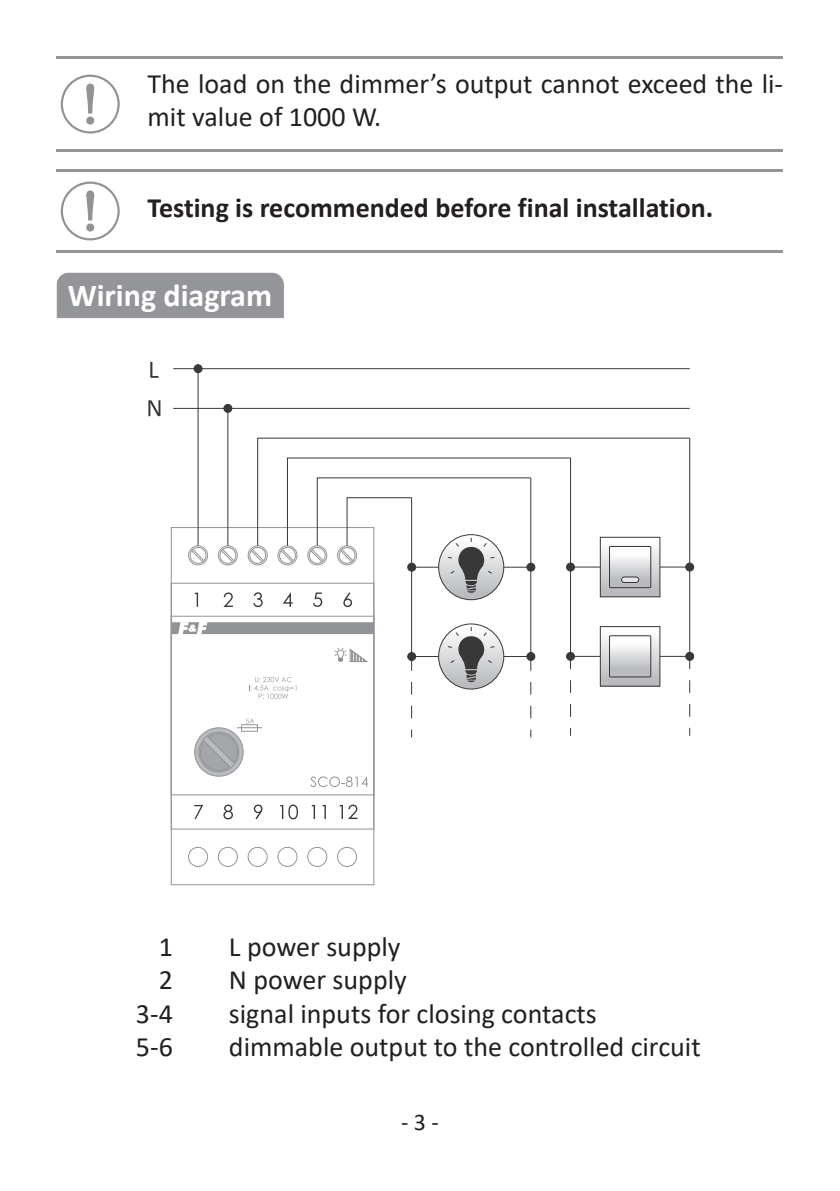
<style>
.page{position:relative;width:840px;height:1191px;background:#fff}
.page>*{position:absolute;margin:0;border:0;box-sizing:border-box;transform-origin:0 0}
.t1{font:700 32px "Calibri";color:#fff}
.t2{font:28px/33.6px "Calibri";color:#231f20}
.t3{font:700 28px "Calibri";color:#231f20}
.t4{font:24px "Calibri";color:#231f20}
</style>
<div class="page">
<hr style="left:57px;top:57px;width:725px;height:2px;background:#939598">
<hr style="left:57px;top:149px;width:725px;height:2px;background:#939598">
<hr style="left:57px;top:169px;width:725px;height:2px;background:#939598">
<hr style="left:57px;top:251px;width:725px;height:2px;background:#939598">
<div style="left:171px;top:616px;width:203px;height:179px;border:1px solid #919396"></div>
<svg style="left:171px;top:622px;width:202px;height:12px;background:#9b9d9f"></svg>
<svg style="left:254px;top:804px;width:8px;height:15px"></svg>
<svg style="left:279px;top:804px;width:19px;height:15px"></svg>
<svg style="left:223px;top:804px;width:10px;height:15px"></svg>
<svg style="left:194px;top:805px;width:9px;height:14px"></svg>
<svg style="left:310px;top:776px;width:58px;height:11px"></svg>
<svg style="left:249px;top:677px;width:47px;height:22px"></svg>
<svg style="left:334px;top:648px;width:33px;height:14px"></svg>
<svg style="left:188px;top:847px;width:169px;height:19px"></svg>
<svg style="left:311px;top:805px;width:4px;height:14px"></svg>
<svg style="left:322px;top:805px;width:4px;height:14px"></svg>
<svg style="left:339px;top:804px;width:18px;height:15px"></svg>
<svg style="left:194px;top:728px;width:49px;height:48px"></svg>
<div style="left:194px;top:727px;width:49px;height:49px;border:1px solid #919396;border-radius:50%"></div>
<div style="left:199px;top:732px;width:40px;height:40px;border:1px solid #919396;border-radius:50%"></div>
<svg style="left:200px;top:718px;width:62px;height:52px"></svg>
<hr style="left:173px;top:408px;width:516px;height:1px;background:#383839">
<hr style="left:173px;top:368px;width:516px;height:1px;background:#383839">
<svg style="left:150px;top:362px;width:8px;height:16px"></svg>
<svg style="left:148px;top:400px;width:12px;height:16px"></svg>
<div style="left:194px;top:365px;width:8px;height:8px;background:#383839;border-radius:50%"></div>
<div style="left:194px;top:364px;width:8px;height:9px;border:1px solid #383839;border-radius:50%"></div>
<svg style="left:257px;top:437px;width:433px;height:109px"></svg>
<hr style="left:227px;top:408px;width:1px;height:138px;background:#383839">
<hr style="left:197px;top:369px;width:2px;height:177px;background:#383839">
<div style="left:407px;top:652px;width:8px;height:8px;background:#383839;border-radius:50%"></div>
<div style="left:407px;top:652px;width:8px;height:8px;border:1px solid #383839;border-radius:50%"></div>
<div style="left:526px;top:652px;width:8px;height:8px;background:#383839;border-radius:50%"></div>
<div style="left:526px;top:652px;width:8px;height:8px;border:1px solid #383839;border-radius:50%"></div>
<div style="left:224px;top:404px;width:8px;height:8px;background:#383839;border-radius:50%"></div>
<div style="left:223px;top:404px;width:9px;height:8px;border:1px solid #383839;border-radius:50%"></div>
<svg style="left:188px;top:457px;width:383px;height:150px"></svg>
<hr style="left:411px;top:656px;width:30px;height:1px;background:#383839">
<hr style="left:500px;top:656px;width:30px;height:1px;background:#383839">
<svg style="left:438px;top:624px;width:65px;height:65px"></svg>
<div style="left:438px;top:623px;width:66px;height:66px;border:1px solid #383839;border-radius:50%"></div>
<svg style="left:447px;top:627px;width:47px;height:55px"></svg>
<hr style="left:410px;top:498px;width:2px;height:160px;background:#383839">
<hr style="left:530px;top:478px;width:1px;height:180px;background:#383839">
<hr style="left:569px;top:458px;width:2px;height:200px;background:#383839">
<hr style="left:688px;top:438px;width:2px;height:220px;background:#383839">
<svg style="left:530px;top:658px;width:1px;height:79px"></svg>
<svg style="left:410px;top:658px;width:2px;height:79px"></svg>
<svg style="left:601px;top:539px;width:57px;height:56px"></svg>
<div style="left:599px;top:537px;width:61px;height:60px;border:1px solid #383839"></div>
<svg style="left:611px;top:548px;width:37px;height:38px"></svg>
<div style="left:609px;top:546px;width:41px;height:42px;border:1px solid #383839"></div>
<div style="left:621px;top:577px;width:17px;height:5px;background:#e4e5e7;border-radius:3px"></div>
<div style="left:621px;top:577px;width:17px;height:5px;border:1px solid #383839;border-radius:3px"></div>
<hr style="left:570px;top:566px;width:30px;height:2px;background:#383839">
<hr style="left:659px;top:566px;width:30px;height:2px;background:#383839">
<div style="left:566px;top:563px;width:8px;height:8px;background:#383839;border-radius:50%"></div>
<div style="left:566px;top:563px;width:8px;height:8px;border:1px solid #383839;border-radius:50%"></div>
<svg style="left:601px;top:635px;width:57px;height:49px"></svg>
<div style="left:599px;top:626px;width:61px;height:60px;border:1px solid #383839"></div>
<svg style="left:611px;top:637px;width:37px;height:38px"></svg>
<div style="left:609px;top:635px;width:41px;height:42px;border:1px solid #383839"></div>
<hr style="left:570px;top:655px;width:30px;height:2px;background:#383839">
<hr style="left:659px;top:655px;width:30px;height:2px;background:#383839">
<svg style="left:569px;top:660px;width:2px;height:76px"></svg>
<svg style="left:688px;top:660px;width:2px;height:76px"></svg>
<div style="left:566px;top:652px;width:8px;height:8px;background:#383839;border-radius:50%"></div>
<div style="left:566px;top:652px;width:8px;height:8px;border:1px solid #383839;border-radius:50%"></div>
<div style="left:685px;top:563px;width:8px;height:8px;background:#383839;border-radius:50%"></div>
<div style="left:685px;top:563px;width:8px;height:8px;border:1px solid #383839;border-radius:50%"></div>
<div style="left:685px;top:652px;width:8px;height:8px;background:#383839;border-radius:50%"></div>
<div style="left:685px;top:652px;width:8px;height:8px;border:1px solid #383839;border-radius:50%"></div>
<div style="left:61px;top:75px;width:59px;height:58px;border:2px solid #919396;border-radius:50%"></div>
<svg style="left:86px;top:83px;width:9px;height:42px"></svg>
<div style="left:61px;top:181px;width:59px;height:59px;border:2px solid #919396;border-radius:50%"></div>
<svg style="left:86px;top:190px;width:9px;height:42px"></svg>
<div style="left:57px;top:273px;width:227px;height:45px;background:#939598"></div>
<p class="t2" style="left:147px;top:66px;width:636px">The load on the dimmer’s output cannot exceed the li&shy;mit value of 1000 W.</p>
<p class="t3" style="left:147px;top:188px;width:567px">Testing is recommended before final installation.</p>
<p class="t1" style="left:68px;top:272px;width:206px">Wiring diagram</p>
<p class="t2" style="left:159px;top:928px;width:16px">1</p>
<p class="t2" style="left:229px;top:928px;width:173px">L power supply</p>
<p class="t2" style="left:159px;top:962px;width:16px">2</p>
<p class="t2" style="left:229px;top:962px;width:179px">N power supply</p>
<p class="t2" style="left:136px;top:996px;width:38px">3-4</p>
<p class="t2" style="left:229px;top:996px;width:369px">signal inputs for closing contacts</p>
<p class="t2" style="left:136px;top:1029px;width:38px">5-6</p>
<p class="t2" style="left:229px;top:1029px;width:473px">dimmable output to the controlled circuit</p>
<p class="t4" style="left:401px;top:1105px;width:39px">- 3 -</p>
</div>
